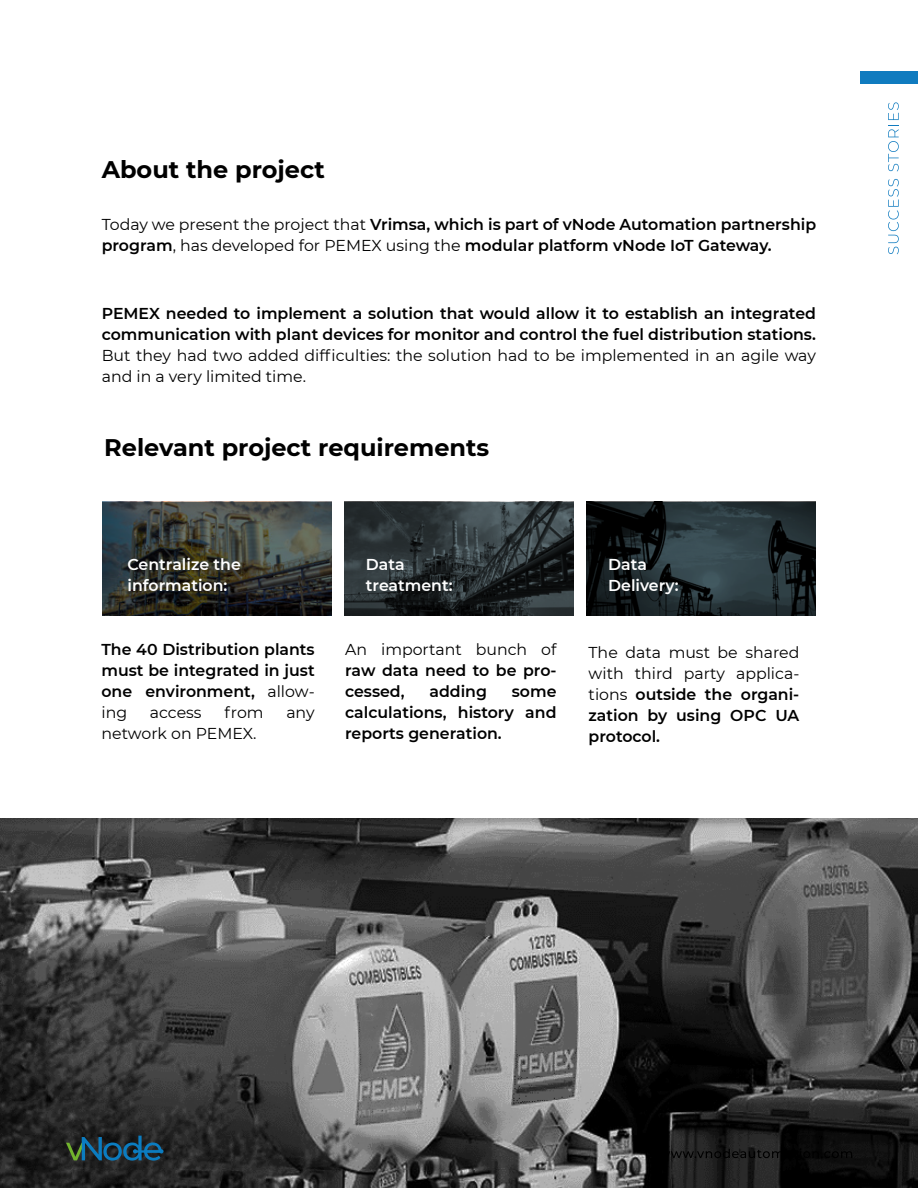
<style>
.page{position:relative;width:918px;height:1188px;background:#fff}
.page>*{position:absolute;margin:0;border:0;box-sizing:border-box;transform-origin:0 0}
.t1{font:700 24px "Montserrat";color:#000}
.t2{font:600 15.75px/21px "Montserrat";color:#000}
.t3{font:15.75px/21px "Montserrat";color:#000}
.t4{font:600 15.75px/21px "Montserrat";color:#fff}
.s1{font-weight:400}
.s2{font-weight:600}
</style>
<div class="page">
<img style="left:0;top:818px;width:918px;height:370px">
<svg style="left:888px;top:179px;width:11px;height:75px"></svg>
<svg style="left:888px;top:102px;width:11px;height:69px"></svg>
<div style="left:861px;top:71px;width:57px;height:13px;background:#107bbf"></div>
<svg style="left:659px;top:1148px;width:193px;height:10px;background:#121212"></svg>
<svg style="left:66px;top:1136px;width:98px;height:25px;background:#1d4352"></svg>
<svg style="left:102px;top:502px;width:230px;height:113px;background:#363a36"></svg>
<svg style="left:344px;top:502px;width:230px;height:113px;background:#293133"></svg>
<svg style="left:586px;top:502px;width:230px;height:113px;background:#1e282c"></svg>
<h1 class="t1" style="left:102px;top:152px;width:225px">About the project</h1>
<p class="t2" style="left:102px;top:213px;width:716px"><span class="s1">Today we present the project that</span> Vrimsa, which is part of vNode Automation partnership program<span class="s1">, has developed for PEMEX using the</span> modular platform vNode IoT Gateway.</p>
<p class="t2" style="left:102px;top:303px;width:716px">PEMEX needed to implement a solution that would allow it to establish an integrated communication with plant devices for monitor and control the fuel distribution stations.</p>
<p class="t3" style="left:102px;top:345px;width:716px">But they had two added difficulties: the solution had to be implemented in an agile way and in a very limited time.</p>
<h1 class="t1" style="left:104px;top:431px;width:387px">Relevant project requirements</h1>
<p class="t4" style="left:128px;top:553px;width:115px">Centralize the information:</p>
<p class="t4" style="left:366px;top:553px;width:88px">Data treatment:</p>
<p class="t4" style="left:608px;top:553px;width:72px">Data<br>Delivery:</p>
<p class="t2" style="left:101px;top:638px;width:215px;text-align:justify">The 40 Distribution plants must be integrated in just one environment, <span class="s1">allow&shy;ing</span></p>
<p class="t3" style="left:150px;top:701px;width:53px">access</p>
<p class="t3" style="left:224px;top:701px;width:41px">from</p>
<p class="t3" style="left:286px;top:701px;width:30px">any</p>
<p class="t3" style="left:101px;top:722px;width:157px">network on PEMEX.</p>
<p class="t3" style="left:345px;top:638px;width:213px">An important bunch of</p>
<p class="t2" style="left:345px;top:659px;width:213px">raw data need to be pro&shy;cessed,</p>
<p class="t2" style="left:429px;top:680px;width:59px">adding</p>
<p class="t2" style="left:345px;top:680px;width:213px;text-align:justify;text-indent:167px">some calculations, history and reports generation.</p>
<p class="t3" style="left:589px;top:642px;width:212px;text-align:justify">The data must be shared with third party applica&shy;tions <span class="s2">outside the organi&shy;zation by using OPC UA protocol.</span></p>
</div>
